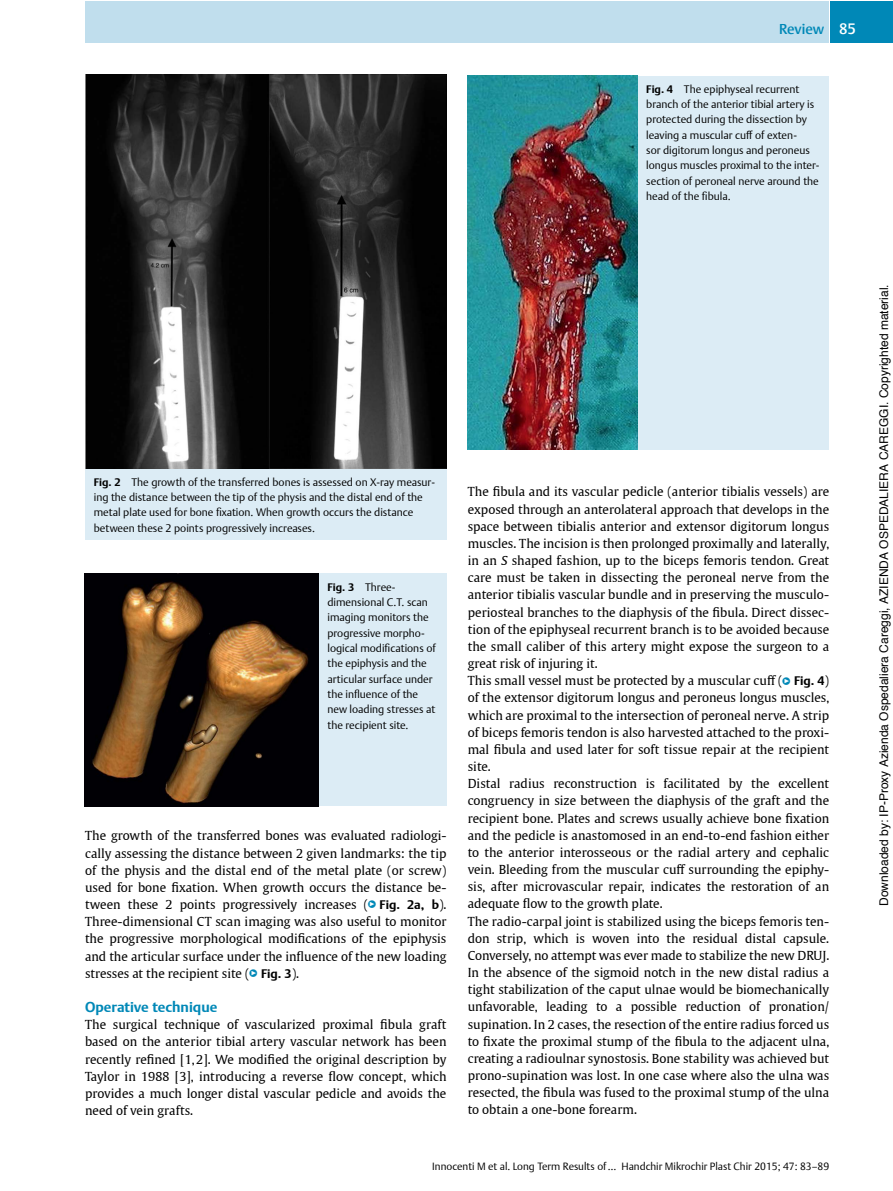
<style>
.page{position:relative;width:893px;height:1191px;background:#fff}
.page>*{position:absolute;margin:0;border:0;box-sizing:border-box;transform-origin:0 0}
.t1{font:700 14.25px "Thieme Argo 2011";color:#0088b7}
.t2{font:500 14.25px "Thieme Argo 2011";letter-spacing:-.01em;color:#0088b7}
.t3{font:12.3px/17.1px "Thieme Gulliver 2011";color:#000;text-align:justify}
.t4{font:12px "Helvetica";color:#000}
.t5{font:300 10.8px/15.3px "Thieme Argo 2011";color:#000}
.t6{font:300 10.5px "Thieme Argo 2011";color:#000}
.s1{font-size:15px;color:#fff}
.s2{font-weight:700}
.s3{font-family:"Thieme Argo 2011";font-weight:300;font-size:13.8px;color:#0088b7}
.s4{font-family:"Thieme Argo 2011";font-weight:300;font-size:7.8px;color:#fff}
.s5{font-family:"Thieme Argo 2011";font-weight:700}
.s6{font-style:italic}
</style>
<div class="page">
<div style="left:831px;top:1px;width:61px;height:42px;background:#0088b7"></div>
<div style="left:77px;top:1px;width:751px;height:42px;background:#c0deed"></div>
<div style="left:76px;top:1px;width:9px;height:42px;background:#fff"></div>
<div style="left:85px;top:468px;width:362px;height:72px;background:#dcecf5"></div>
<img style="left:85px;top:75px;width:362px;height:393px">
<div style="left:319px;top:573px;width:127px;height:233px;background:#dcecf5"></div>
<img style="left:85px;top:573px;width:234px;height:233px">
<div style="left:638px;top:76px;width:191px;height:373px;background:#dcecf5"></div>
<img style="left:468px;top:76px;width:170px;height:373px">
<p class="t2" style="left:779px;top:20px;width:78px">Review <span class="s1">85</span></p>
<p class="t5" style="left:646px;top:81px;width:175px"><span class="s2">Fig. 4</span> The epiphyseal recurrent branch of the anterior tibial artery is protected during the dissection by leaving a muscular cuff of exten-<br>sor digitorum longus and peroneus longus muscles proximal to the inter&shy;section of peroneal nerve around the head of the fibula.</p>
<p class="t5" style="left:94px;top:474px;width:343px"><span class="s2">Fig. 2</span> The growth of the transferred bones is assessed on X-ray measur&shy;ing the distance between the tip of the physis and the distal end of the metal plate used for bone fixation. When growth occurs the distance between these 2 points progressively increases.</p>
<p class="t5" style="left:327px;top:579px;width:110px"><span class="s2">Fig. 3</span> Three&shy;dimensional C.T. scan imaging monitors the progressive morpho&shy;logical modifications of the epiphysis and the articular surface under the influence of the new loading stresses at the recipient site.</p>
<p class="t3" style="left:85px;top:828px;width:363px">The growth of the transferred bones was evaluated radiologi&shy;cally assessing the distance between 2 given landmarks: the tip of the physis and the distal end of the metal plate (or screw) used for bone fixation. When growth occurs the distance be&shy;tween these 2 points progressively increases (<span class="s3">●</span><span class="s4">▶</span> <span class="s5">Fig. 2a, b</span>).<br>Three-dimensional CT scan imaging was also useful to monitor the progressive morphological modifications of the epiphysis and the articular surface under the influence of the new loading stresses at the recipient site (<span class="s3">●</span><span class="s4">▶</span> <span class="s5">Fig. 3</span>).</p>
<p class="t1" style="left:85px;top:998px;width:134px">Operative technique</p>
<p class="t3" style="left:85px;top:1017px;width:363px">The surgical technique of vascularized proximal fibula graft based on the anterior tibial artery vascular network has been recently refined [1,2]. We modified the original description by Taylor in 1988 [3], introducing a reverse flow concept, which provides a much longer distal vascular pedicle and avoids the need of vein grafts.</p>
<p class="t3" style="left:468px;top:484px;width:363px;text-align:left">The fibula and its vascular pedicle (anterior tibialis vessels) are exposed through an anterolateral approach that develops in the space between tibialis anterior and extensor digitorum longus muscles. The incision is then prolonged proximally and laterally, in an <span class="s6">S</span> shaped fashion, up to the biceps femoris tendon. Great care must be taken in dissecting the peroneal nerve from the anterior tibialis vascular bundle and in preserving the musculo&shy;periosteal branches to the diaphysis of the fibula. Direct dissec&shy;tion of the epiphyseal recurrent branch is to be avoided because the small caliber of this artery might expose the surgeon to a great risk of injuring it.<br>This small vessel must be protected by a muscular cuff (<span class="s3">●</span><span class="s4">▶</span> <span class="s5">Fig. 4</span>) of the extensor digitorum longus and peroneus longus muscles, which are proximal to the intersection of peroneal nerve. A strip of biceps femoris tendon is also harvested attached to the proxi&shy;mal fibula and used later for soft tissue repair at the recipient site.<br>Distal radius reconstruction is facilitated by the excellent congruency in size between the diaphysis of the graft and the recipient bone. Plates and screws usually achieve bone fixation and the pedicle is anastomosed in an end-to-end fashion either to the anterior interosseous or the radial artery and cephalic vein. Bleeding from the muscular cuff surrounding the epiphy&shy;sis, after microvascular repair, indicates the restoration of an adequate flow to the growth plate.<br>The radio-carpal joint is stabilized using the biceps femoris ten&shy;don strip, which is woven into the residual distal capsule.<br>Conversely, no attempt was ever made to stabilize the new DRUJ.<br>In the absence of the sigmoid notch in the new distal radius a tight stabilization of the caput ulnae would be biomechanically unfavorable, leading to a possible reduction of pronation/ supination. In 2 cases, the resection of the entire radius forced us to fixate the proximal stump of the fibula to the adjacent ulna, creating a radioulnar synostosis. Bone stability was achieved but prono-supination was lost. In one case where also the ulna was resected, the fibula was fused to the proximal stump of the ulna to obtain a one-bone forearm.</p>
<p class="t6" style="left:432px;top:1159px;width:398px">Innocenti M et al. Long Term Results of… Handchir Mikrochir Plast Chir 2015; 47: 83–89</p>
<p class="t4" style="left:879px;top:906px;width:623px;rotate:-90deg">Downloaded by: IP-Proxy Azienda Ospedaliera Careggi, AZIENDA OSPEDALIERA CAREGGI. Copyrighted material.</p>
</div>
